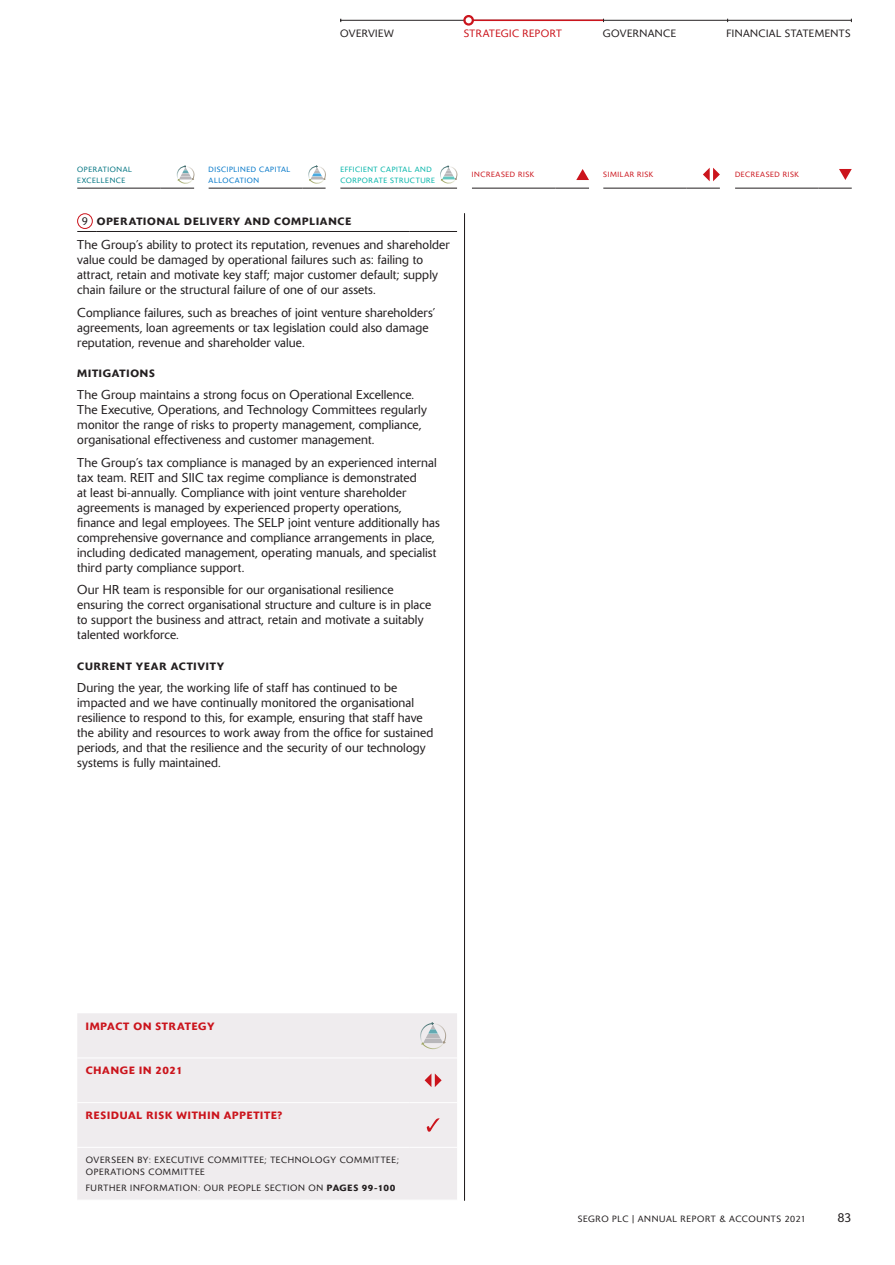
<style>
.page{position:relative;width:895px;height:1265px;background:#fff}
.page>*{position:absolute;margin:0;border:0;box-sizing:border-box;transform-origin:0 0}
.t1{font:300 12.75px/15px "Delta BQ";letter-spacing:.01em;color:#231f20}
.t2{font:500 10.5px "Delta BQ";letter-spacing:.075em;color:#231f20}
.t3{font:500 10.5px "Delta BQ";letter-spacing:.075em;color:#cb141c}
.t4{font:300 10.5px "Delta BQ";letter-spacing:.045em;color:#231f20}
.t5{font:300 10.5px "Delta BQ";letter-spacing:.045em;color:#cb141c}
.t6{font:300 9px/12px "Delta BQ";letter-spacing:.08em;color:#231f20}
.t7{font:300 7.5px/10.5px "Delta BQ";letter-spacing:.08em;color:#00b4a9}
.t8{font:300 7.5px "Delta BQ";letter-spacing:.08em;color:#cb141c}
.t9{font:300 7.5px/10.5px "Delta BQ";letter-spacing:.08em;color:#0076c8}
.t10{font:300 7.5px/10.5px "Delta BQ";letter-spacing:.08em;color:#007481}
.s1{font-weight:300;font-size:11.25px}
.s2{font-weight:500}
</style>
<div class="page">
<hr style="left:464px;top:213px;width:1px;height:987px;background:#231f20">
<hr style="left:340px;top:188px;width:96px;height:1px;background:#231f20">
<svg style="left:436px;top:165px;width:21px;height:24px"></svg>
<hr style="left:208px;top:188px;width:94px;height:1px;background:#231f20">
<svg style="left:302px;top:165px;width:23px;height:24px"></svg>
<hr style="left:77px;top:188px;width:84px;height:1px;background:#231f20">
<hr style="left:161px;top:188px;width:33px;height:1px;background:#231f20">
<svg style="left:177px;top:165px;width:17px;height:19px"></svg>
<hr style="left:734px;top:188px;width:84px;height:1px;background:#231f20">
<hr style="left:818px;top:188px;width:33px;height:1px;background:#231f20">
<svg style="left:839px;top:169px;width:12px;height:11px"></svg>
<hr style="left:603px;top:188px;width:83px;height:1px;background:#231f20">
<hr style="left:686px;top:188px;width:33px;height:1px;background:#231f20">
<svg style="left:703px;top:168px;width:16px;height:13px"></svg>
<hr style="left:472px;top:188px;width:83px;height:1px;background:#231f20">
<hr style="left:555px;top:188px;width:34px;height:1px;background:#231f20">
<svg style="left:576px;top:169px;width:13px;height:11px"></svg>
<svg style="left:77px;top:231px;width:20px;height:1px"></svg>
<hr style="left:97px;top:231px;width:312px;height:1px;background:#231f20">
<hr style="left:409px;top:231px;width:48px;height:1px;background:#231f20">
<div style="left:77px;top:213px;width:16px;height:16px;border:1px solid #cb141c;border-radius:50%"></div>
<div style="left:77px;top:1013px;width:380px;height:186px;background:#efecee"></div>
<hr style="left:77px;top:1057px;width:332px;height:1px;background:#fff">
<hr style="left:409px;top:1057px;width:48px;height:1px;background:#fff">
<hr style="left:77px;top:1102px;width:332px;height:1px;background:#fff">
<hr style="left:409px;top:1102px;width:48px;height:1px;background:#fff">
<hr style="left:77px;top:1146px;width:332px;height:1px;background:#fff">
<hr style="left:409px;top:1146px;width:48px;height:1px;background:#fff">
<svg style="left:420px;top:1021px;width:26px;height:29px"></svg>
<svg style="left:424px;top:1073px;width:17px;height:13px"></svg>
<svg style="left:426px;top:1118px;width:13px;height:13px"></svg>
<hr style="left:340px;top:20px;width:511px;height:1px;background:#231f20">
<hr style="left:473px;top:20px;width:130px;height:1px;background:#cb141c">
<svg style="left:463px;top:15px;width:11px;height:11px"></svg>
<p class="t4" style="left:340px;top:27px;width:55px">OVERVIEW</p>
<p class="t5" style="left:463px;top:27px;width:100px">STRATEGIC REPORT</p>
<p class="t4" style="left:602px;top:27px;width:75px">GOVERNANCE</p>
<p class="t4" style="left:726px;top:27px;width:125px">FINANCIAL STATEMENTS</p>
<p class="t7" style="left:340px;top:164px;width:96px">EFFICIENT CAPITAL AND<br>CORPORATE STRUCTURE</p>
<p class="t10" style="left:77px;top:164px;width:56px">OPERATIONAL<br>EXCELLENCE</p>
<p class="t8" style="left:472px;top:170px;width:64px">INCREASED RISK</p>
<p class="t8" style="left:603px;top:170px;width:51px">SIMILAR RISK</p>
<p class="t8" style="left:734px;top:170px;width:65px">DECREASED RISK</p>
<p class="t2" style="left:82px;top:215px;width:271px"><span class="s1">9</span> OPERATIONAL DELIVERY AND COMPLIANCE</p>
<p class="t9" style="left:208px;top:164px;width:83px">DISCIPLINED CAPITAL<br>ALLOCATION</p>
<p class="t1" style="left:77px;top:237px;width:374px">The Group’s ability to protect its reputation, revenues and shareholder value could be damaged by operational failures such as: failing to attract, retain and motivate key staff; major customer default; supply chain failure or the structural failure of one of our assets.</p>
<p class="t1" style="left:77px;top:305px;width:359px">Compliance failures, such as breaches of joint venture shareholders’ agreements, loan agreements or tax legislation could also damage reputation, revenue and shareholder value.</p>
<p class="t2" style="left:77px;top:366px;width:79px">MITIGATIONS</p>
<p class="t1" style="left:77px;top:387px;width:351px">The Group maintains a strong focus on Operational Excellence.<br>The Executive, Operations, and Technology Committees regularly monitor the range of risks to property management, compliance, organisational effectiveness and customer management.</p>
<p class="t1" style="left:77px;top:455px;width:364px">The Group’s tax compliance is managed by an experienced internal tax team. REIT and SIIC tax regime compliance is demonstrated<br>at least bi-annually. Compliance with joint venture shareholder agreements is managed by experienced property operations, finance and legal employees. The SELP joint venture additionally has comprehensive governance and compliance arrangements in place, including dedicated management, operating manuals, and specialist third party compliance support.</p>
<p class="t1" style="left:77px;top:582px;width:355px">Our HR team is responsible for our organisational resilience ensuring the correct organisational structure and culture is in place to support the business and attract, retain and motivate a suitably talented workforce.</p>
<p class="t2" style="left:77px;top:659px;width:148px">CURRENT YEAR ACTIVITY</p>
<p class="t1" style="left:77px;top:680px;width:357px">During the year, the working life of staff has continued to be impacted and we have continually monitored the organisational resilience to respond to this, for example, ensuring that staff have the ability and resources to work away from the office for sustained periods, and that the resilience and the security of our technology systems is fully maintained.</p>
<p class="t3" style="left:86px;top:1019px;width:130px">IMPACT ON STRATEGY</p>
<p class="t3" style="left:86px;top:1063px;width:98px">CHANGE IN 2021</p>
<p class="t3" style="left:86px;top:1108px;width:198px">RESIDUAL RISK WITHIN APPETITE?</p>
<p class="t6" style="left:86px;top:1153px;width:314px">OVERSEEN BY: EXECUTIVE COMMITTEE; TECHNOLOGY COMMITTEE;<br>OPERATIONS COMMITTEE</p>
<p class="t6" style="left:86px;top:1181px;width:311px">FURTHER INFORMATION: OUR PEOPLE SECTION ON <span class="s2">PAGES 99-100</span></p>
<p class="t6" style="left:577px;top:1212px;width:229px">SEGRO PLC | ANNUAL REPORT &amp; ACCOUNTS 2021</p>
<p class="t1" style="left:837px;top:1209px;width:16px">83</p>
</div>
